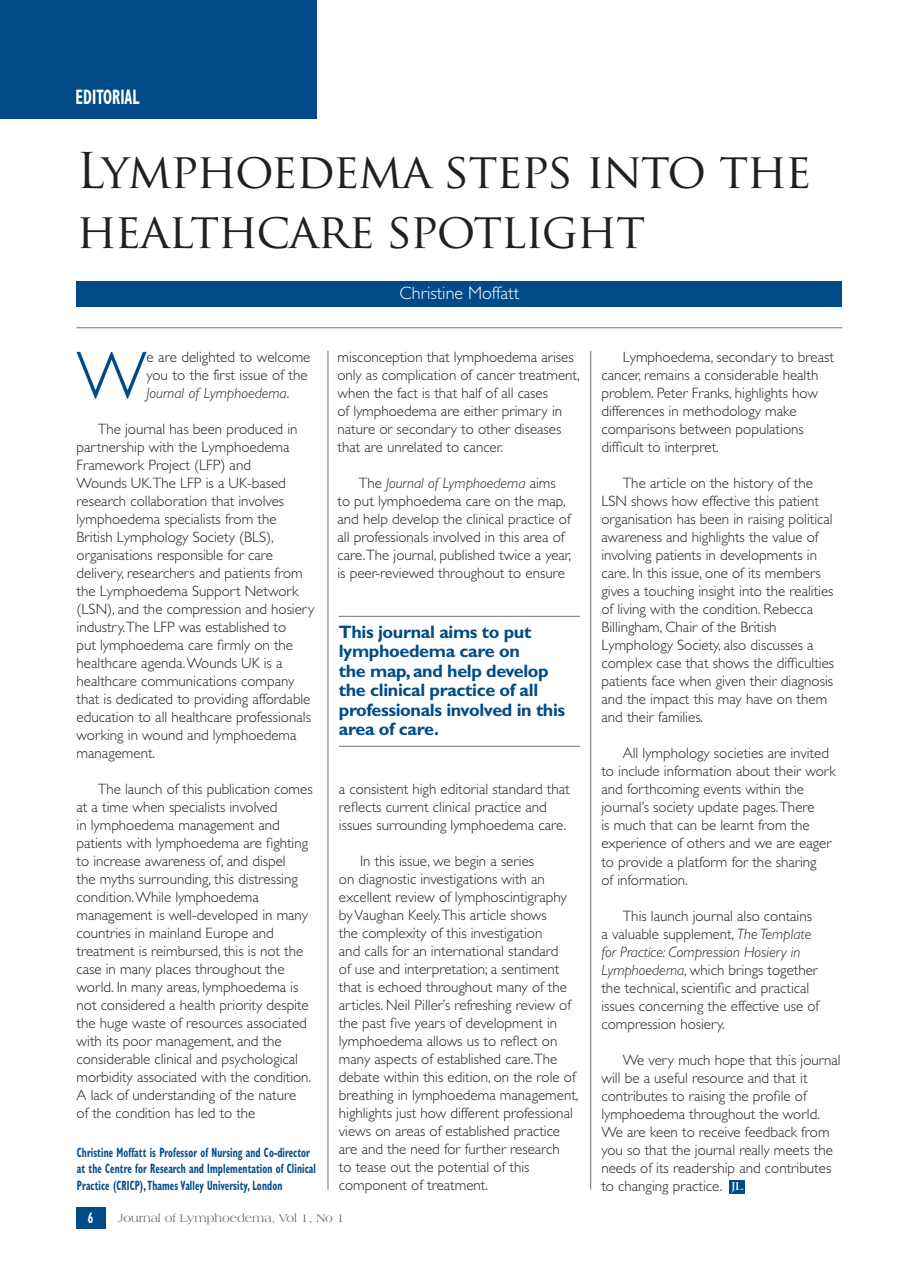
<style>
.page{position:relative;width:917px;height:1287px;background:#fff}
.page>*{position:absolute;margin:0;border:0;box-sizing:border-box;transform-origin:0 0}
.t1{font:300 67.8px "Gill Sans";color:#004b87}
.t2{font:48px/60px "Trajan Pro";letter-spacing:-.03em;color:#231f20}
.t3{font:700 condensed 21px "Gill Sans";color:#fff;scale:.7 1}
.t4{font:700 18px/19.5px "Gill Sans";letter-spacing:-.02em;color:#004b87}
.t5{font:300 18px "Gill Sans";color:#fff}
.t6{font:300 15px/18px "Gill Sans";color:#231f20}
.t7{font:700 condensed 15px "Gill Sans";color:#fff;scale:.7 1}
.t8{font:700 condensed 13.5px/16.5px "Gill Sans";letter-spacing:.01em;color:#004b87;scale:.7 1}
.t9{font:12px "Americana BT";color:#727172}
.t10{font:700 10.5px "Trajan Pro";color:#fff}
.s1{font-style:italic}
.s2{font-family:"Americana BT";font-size:12.15px}
</style>
<div class="page">
<div style="left:0;top:0;width:316px;height:118px;background:#004b87"></div>
<div style="left:76px;top:1207px;width:29px;height:21px;background:#004b87"></div>
<hr style="left:328px;top:351px;width:1px;height:838px;background:#727172">
<hr style="left:590px;top:351px;width:1px;height:838px;background:#727172">
<div style="left:77px;top:281px;width:765px;height:25px;background:#004b87"></div>
<hr style="left:339px;top:616px;width:241px;height:1px;background:#727172">
<hr style="left:339px;top:746px;width:241px;height:1px;background:#727172">
<hr style="left:77px;top:327px;width:765px;height:1px;background:#727172">
<div style="left:729px;top:1180px;width:16px;height:14px;background:#004b87"></div>
<h3 class="t3" style="left:76px;top:84px;width:93px">EDITORIAL</h3>
<h2 class="t2" style="left:77px;top:140px;width:736px">Lymphoedema steps into the healthcare spotlight</h2>
<h1 class="t1" style="left:77px;top:337px;width:71px">W</h1>
<p class="t6" style="left:146px;top:348px;width:165px">e are delighted to welcome you to the first issue of the<br><span class="s1">Journal of Lymphoedema</span>.</p>
<p class="t6" style="left:77px;top:420px;width:239px;text-indent:21px">The journal has been produced in partnership with the Lymphoedema Framework Project (LFP) and<br>Wounds UK.The LFP is a UK-based research collaboration that involves lymphoedema specialists from the British Lymphology Society (BLS), organisations responsible for care delivery, researchers and patients from the Lymphoedema Support Network (LSN), and the compression and hosiery industry.The LFP was established to<br>put lymphoedema care firmly on the healthcare agenda. Wounds UK is a healthcare communications company that is dedicated to providing affordable education to all healthcare professionals working in wound and lymphoedema management.</p>
<p class="t6" style="left:77px;top:780px;width:237px;text-indent:21px">The launch of this publication comes at a time when specialists involved<br>in lymphoedema management and patients with lymphoedema are fighting to increase awareness of, and dispel<br>the myths surrounding, this distressing condition. While lymphoedema management is well-developed in many countries in mainland Europe and treatment is reimbursed, this is not the case in many places throughout the world. In many areas, lymphoedema is not considered a health priority despite the huge waste of resources associated with its poor management, and the considerable clinical and psychological morbidity associated with the condition.<br>A lack of understanding of the nature<br>of the condition has led to the</p>
<p class="t8" style="left:77px;top:1143px;width:343px">Christine Moffatt is Professor of Nursing and Co-director at the Centre for Research and Implementation of Clinical<br>Practice (CRICP), Thames Valley University, London</p>
<p class="t5" style="left:400px;top:283px;width:121px">Christine Moffatt</p>
<p class="t6" style="left:337px;top:348px;width:244px">misconception that lymphoedema arises only as complication of cancer treatment, when the fact is that half of all cases<br>of lymphoedema are either primary in nature or secondary to other diseases that are unrelated to cancer.</p>
<p class="t6" style="left:337px;top:474px;width:235px;text-align:center">The <span class="s1">Journal of Lymphoedema</span> aims<br>to put lymphoedema care on the map, and help develop the clinical practice of all professionals involved in this area of care.The journal, published twice a year, is peer-reviewed throughout to ensure</p>
<p class="t4" style="left:339px;top:622px;width:228px">This journal aims to put lymphoedema care on<br>the map, and help develop the clinical practice of all professionals involved in this area of care.</p>
<p class="t6" style="left:339px;top:780px;width:232px">a consistent high editorial standard that reflects current clinical practice and issues surrounding lymphoedema care.</p>
<p class="t6" style="left:339px;top:852px;width:241px;text-indent:21px">In this issue, we begin a series<br>on diagnostic investigations with an excellent review of lymphoscintigraphy by Vaughan Keely.This article shows<br>the complexity of this investigation<br>and calls for an international standard<br>of use and interpretation; a sentiment that is echoed throughout many of the articles. Neil Piller’s refreshing review of the past five years of development in lymphoedema allows us to reflect on many aspects of established care.The debate within this edition, on the role of breathing in lymphoedema management, highlights just how different professional views on areas of established practice are and the need for further research<br>to tease out the potential of this component of treatment.</p>
<p class="t7" style="left:88px;top:1209px;width:9px">6</p>
<p class="t9" style="left:118px;top:1211px;width:228px">Journal of Lymphoedema, Vol 1, No 1</p>
<p class="t6" style="left:601px;top:348px;width:234px;text-indent:21px">Lymphoedema, secondary to breast cancer, remains a considerable health problem. Peter Franks, highlights how differences in methodology make comparisons between populations difficult to interpret.</p>
<p class="t6" style="left:601px;top:474px;width:234px;text-indent:21px">The article on the history of the LSN shows how effective this patient organisation has been in raising political awareness and highlights the value of involving patients in developments in care. In this issue, one of its members gives a touching insight into the realities of living with the condition. Rebecca Billingham, Chair of the British Lymphology Society, also discusses a complex case that shows the difficulties patients face when given their diagnosis and the impact this may have on them and their families.</p>
<p class="t6" style="left:601px;top:744px;width:236px;text-indent:21px">All lymphology societies are invited to include information about their work and forthcoming events within the journal’s society update pages.There<br>is much that can be learnt from the experience of others and we are eager to provide a platform for the sharing<br>of information.</p>
<p class="t6" style="left:601px;top:906px;width:219px;text-indent:21px">This launch journal also contains a valuable supplement, <span class="s1">The Template for Practice: Compression Hosiery in Lymphoedema</span>, which brings together the technical, scientific and practical issues concerning the effective use of compression hosiery.</p>
<p class="t6" style="left:601px;top:1050px;width:241px;text-indent:21px">We very much hope that this journal will be a useful resource and that it contributes to raising the profile of lymphoedema throughout the world.<br>We are keen to receive feedback from you so that the journal really meets the needs of its readership and contributes to changing practice.</p>
<p class="t10" style="left:731px;top:1179px;width:14px">J<span class="s2">L</span></p>
</div>
